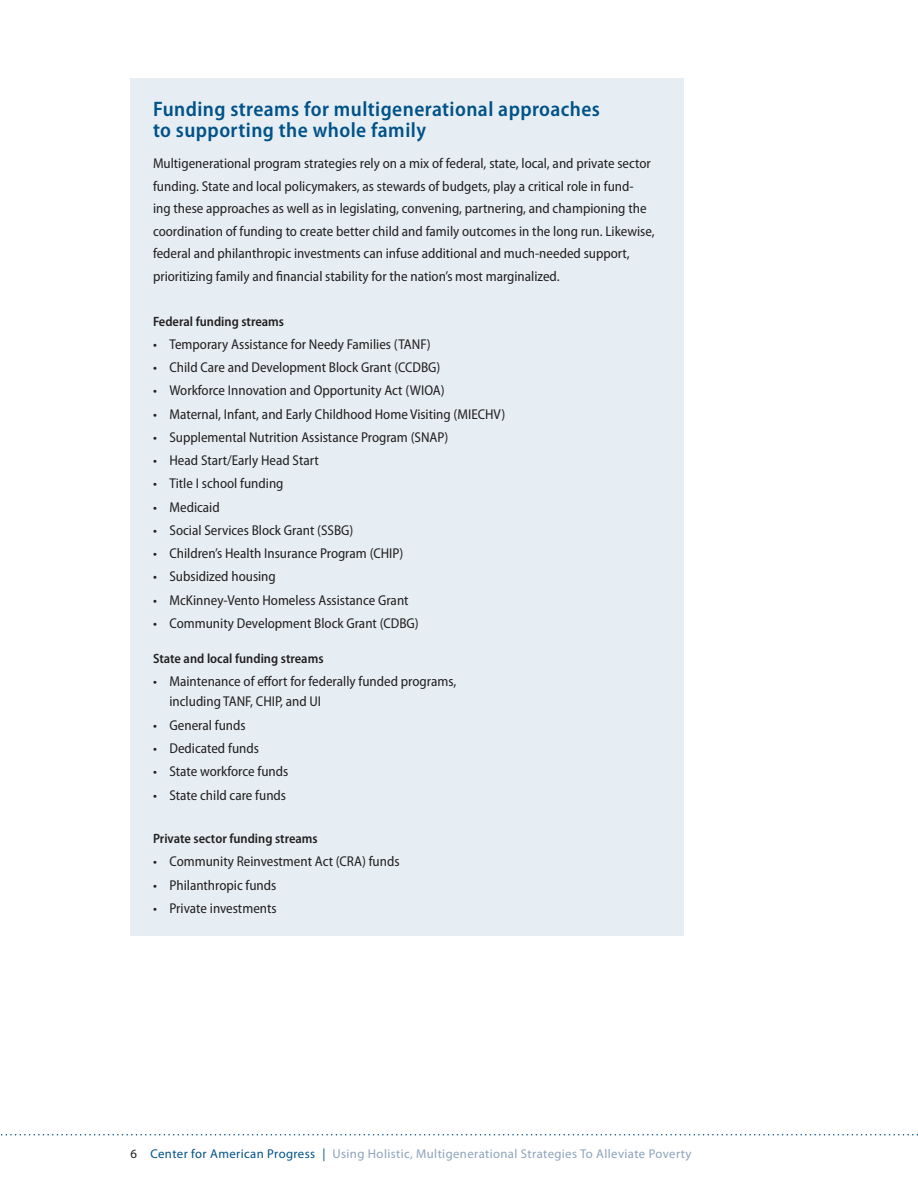
<style>
.page{position:relative;width:918px;height:1188px;background:#fff}
.page>*{position:absolute;margin:0;border:0;box-sizing:border-box;transform-origin:0 0}
.t1{font:600 semi-condensed 21px/21px "Myriad Pro";letter-spacing:.02em;color:#005288}
.t2{font:semi-condensed 14.25px/22.5px "Myriad Pro";color:#231f20}
.t3{font:600 semi-condensed 13.5px "Myriad Pro";color:#231f20}
.t4{font:12.75px "Myriad Pro";letter-spacing:.03em;color:#8ca3ba}
.s1{color:#231f20}
.s2{color:#005288}
</style>
<div class="page">
<svg style="left:1px;top:1134px;width:917px;height:2px"></svg>
<div style="left:130px;top:78px;width:554px;height:857px;background:#e6eef3"></div>
<h1 class="t1" style="left:153px;top:99px;width:449px">Funding streams for multigenerational approaches to supporting the whole family</h1>
<p class="t2" style="left:153px;top:152px;width:503px">Multigenerational program strategies rely on a mix of federal, state, local, and private sector funding. State and local policymakers, as stewards of budgets, play a critical role in fund&shy;ing these approaches as well as in legislating, convening, partnering, and championing the coordination of funding to create better child and family outcomes in the long run. Likewise, federal and philanthropic investments can infuse additional and much-needed support, prioritizing family and financial stability for the nation’s most marginalized.</p>
<p class="t3" style="left:153px;top:314px;width:133px">Federal funding streams</p>
<p class="t2" style="left:153px;top:333px;width:279px">• Temporary Assistance for Needy Families (TANF)</p>
<p class="t2" style="left:153px;top:356px;width:289px">• Child Care and Development Block Grant (CCDBG)</p>
<p class="t2" style="left:153px;top:380px;width:293px">• Workforce Innovation and Opportunity Act (WIOA)</p>
<p class="t2" style="left:153px;top:403px;width:354px">• Maternal, Infant, and Early Childhood Home Visiting (MIECHV)</p>
<p class="t2" style="left:153px;top:426px;width:297px">• Supplemental Nutrition Assistance Program (SNAP)</p>
<p class="t2" style="left:153px;top:449px;width:167px">• Head Start/Early Head Start</p>
<p class="t2" style="left:153px;top:473px;width:132px">• Title I school funding</p>
<p class="t2" style="left:153px;top:496px;width:68px">• Medicaid</p>
<p class="t2" style="left:153px;top:519px;width:202px">• Social Services Block Grant (SSBG)</p>
<p class="t2" style="left:153px;top:542px;width:252px">• Children’s Health Insurance Program (CHIP)</p>
<p class="t2" style="left:153px;top:566px;width:124px">• Subsidized housing</p>
<p class="t2" style="left:153px;top:589px;width:257px">• McKinney-Vento Homeless Assistance Grant</p>
<p class="t2" style="left:153px;top:612px;width:267px">• Community Development Block Grant (CDBG)</p>
<p class="t3" style="left:153px;top:651px;width:172px">State and local funding streams</p>
<p class="t2" style="left:170px;top:672px;width:288px;line-height:20.2px;text-indent:-17px">• Maintenance of effort for federally funded programs, including TANF, CHIP, and UI</p>
<p class="t2" style="left:153px;top:714px;width:94px">• General funds</p>
<p class="t2" style="left:153px;top:737px;width:107px">• Dedicated funds</p>
<p class="t2" style="left:153px;top:761px;width:137px">• State workforce funds</p>
<p class="t2" style="left:153px;top:784px;width:135px">• State child care funds</p>
<p class="t3" style="left:153px;top:831px;width:166px">Private sector funding streams</p>
<p class="t2" style="left:153px;top:851px;width:248px">• Community Reinvestment Act (CRA) funds</p>
<p class="t2" style="left:153px;top:874px;width:125px">• Philanthropic funds</p>
<p class="t2" style="left:153px;top:897px;width:125px">• Private investments</p>
<p class="t4" style="left:130px;top:1146px;width:563px"><span class="s1">6</span> <span class="s2">Center for American Progress |</span> Using Holistic, Multigenerational Strategies To Alleviate Poverty</p>
</div>
